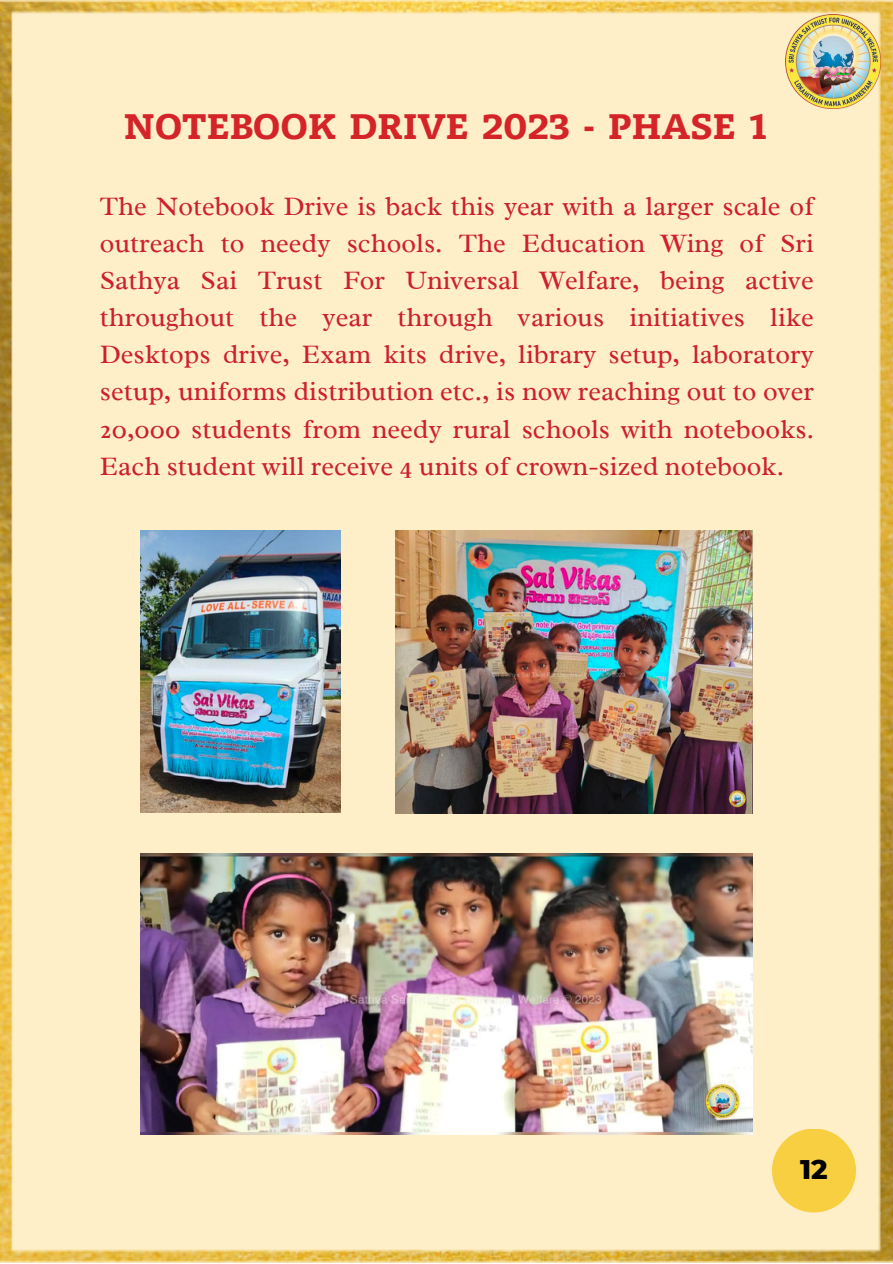
<style>
.page{position:relative;width:893px;height:1264px;background:#fff}
.page>*{position:absolute;margin:0;border:0;box-sizing:border-box;transform-origin:0 0}
.t1{font:700 37.5px "Radcliffe";color:#d42428}
.t2{font:800 27.6px "Montserrat";color:#000}
.t3{font:27px/37px "Radley";color:#cc202d;text-align:justify}
</style>
<div class="page">
<img style="left:0;top:0;width:892px;height:1262px">
<img style="left:785px;top:14px;width:95px;height:95px">
<div style="left:772px;top:1128px;width:83px;height:84px;background:#f8cf40;border-radius:50%"></div>
<img style="left:140px;top:530px;width:201px;height:282px">
<img style="left:140px;top:853px;width:612px;height:281px">
<img style="left:395px;top:530px;width:357px;height:283px">
<p class="t1" style="left:124px;top:106px;width:646px">NOTEBOOK DRIVE 2023 - PHASE 1</p>
<p class="t3" style="left:100px;top:187px;width:715px">The Notebook Drive is back this year with a larger scale of outreach to needy schools. The Education Wing of Sri Sathya Sai Trust For Universal Welfare, being active throughout the year through various initiatives like Desktops drive, Exam kits drive, library setup, laboratory setup, uniforms distribution etc., is now reaching out to over 20,000 students from needy rural schools with notebooks.<br>Each student will receive 4 units of crown-sized notebook.</p>
<p class="t2" style="left:800px;top:1152px;width:29px">12</p>
</div>
